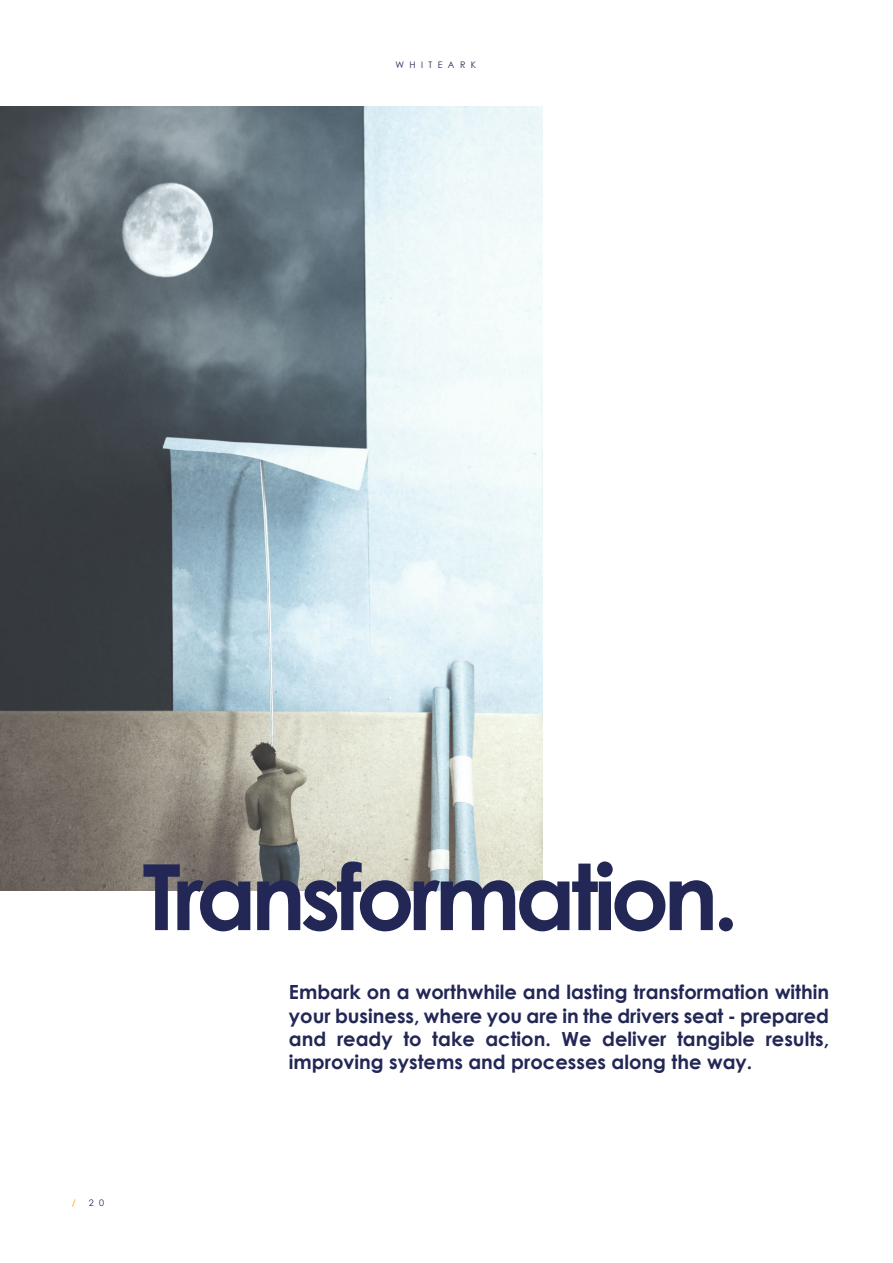
<style>
.page{position:relative;width:893px;height:1263px;background:#fff}
.page>*{position:absolute;margin:0;border:0;box-sizing:border-box;transform-origin:0 0}
.t1{font:700 91.5px "Century Gothic";letter-spacing:-.06em;color:#232756}
.t2{font:700 19.5px/23.4px "Century Gothic";color:#232756;text-align:justify}
.t3{font:9px "Century Gothic";letter-spacing:.6em;color:#232756}
.t4{font:9px "Century Gothic";color:#f8951f}
</style>
<div class="page">
<img style="left:0;top:106px;width:543px;height:784px">
<p class="t3" style="left:395px;top:58px;width:82px">WHITEARK</p>
<h1 class="t1" style="left:142px;top:827px;width:598px">Transformation.</h1>
<p class="t2" style="left:289px;top:979px;width:542px">Embark on a worthwhile and lasting transformation within your business, where you are in the drivers seat - prepared and ready to take action. We deliver tangible results, improving systems and processes along the way.</p>
<p class="t4" style="left:72px;top:1196px;width:5px">/</p>
<p class="t3" style="left:89px;top:1196px;width:17px">2 0</p>
</div>
